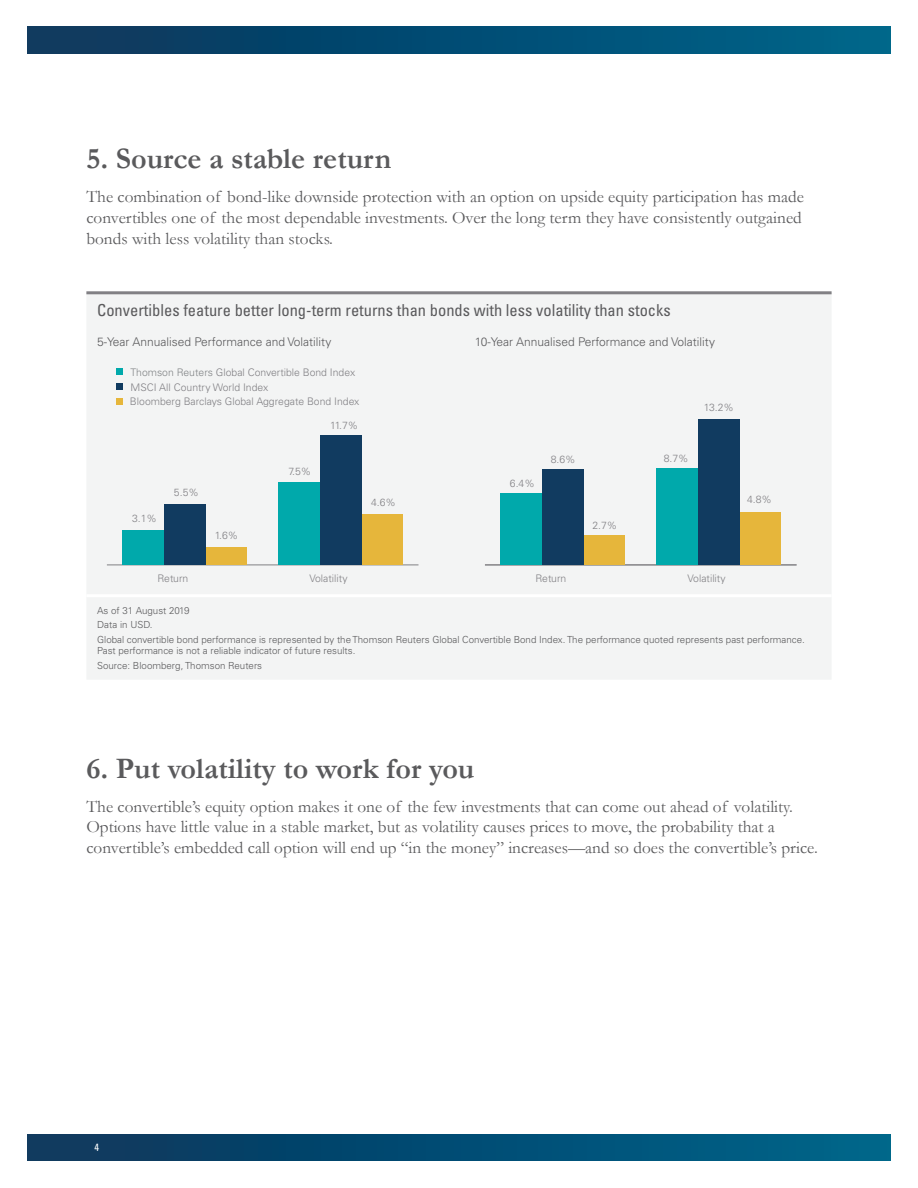
<style>
.page{position:relative;width:918px;height:1188px;background:#fff}
.page>*{position:absolute;margin:0;border:0;box-sizing:border-box;transform-origin:0 0}
.t1{font:700 30px "Garamond";color:#5a5a5c}
.t2{font:17.25px/20.7px "Garamond";color:#5a5a5c}
.t3{font:condensed 16.5px "Univers LT Std";color:#5a5a5c}
.t4{font:300 12px "Univers LT Std";color:#5a5a5c}
.t5{font:condensed 10.5px "Univers LT Std";color:#fff}
.t6{font:300 10.35px/14.9px "Univers LT Std";color:#818084}
.t7{font:300 9.75px/14.7px "Univers LT Std";color:#5a5a5c}
.s1{color:#818486}
</style>
<div class="page">
<div style="left:27px;top:1134px;width:891px;height:27px;background:linear-gradient(to right,#0b365c,#00668c)"></div>
<div style="left:27px;top:27px;width:891px;height:27px;background:linear-gradient(to right,#0b365c,#00668c)"></div>
<div style="left:891px;top:0;width:27px;height:1188px;background:#fff"></div>
<div style="left:86px;top:294px;width:746px;height:385px;background:#f3f4f4"></div>
<hr style="left:86px;top:291px;width:373px;height:3px;background:#818084">
<hr style="left:459px;top:291px;width:373px;height:3px;background:#818084">
<hr style="left:86px;top:594px;width:373px;height:3px;background:#fff">
<hr style="left:459px;top:594px;width:373px;height:3px;background:#fff">
<hr style="left:107px;top:565px;width:312px;height:1px;background:#818084">
<div style="left:206px;top:547px;width:41px;height:18px;background:#e6b63b"></div>
<div style="left:362px;top:514px;width:41px;height:51px;background:#e6b63b"></div>
<div style="left:164px;top:504px;width:41px;height:61px;background:#113b60"></div>
<div style="left:320px;top:436px;width:41px;height:129px;background:#113b60"></div>
<div style="left:123px;top:530px;width:41px;height:35px;background:#00a9ab"></div>
<div style="left:278px;top:482px;width:42px;height:83px;background:#00a9ab"></div>
<hr style="left:485px;top:565px;width:312px;height:1px;background:#818084">
<div style="left:584px;top:536px;width:41px;height:29px;background:#e6b63b"></div>
<div style="left:740px;top:512px;width:41px;height:53px;background:#e6b63b"></div>
<div style="left:542px;top:470px;width:41px;height:95px;background:#113b60"></div>
<div style="left:698px;top:419px;width:41px;height:146px;background:#113b60"></div>
<div style="left:501px;top:494px;width:41px;height:71px;background:#00a9ab"></div>
<div style="left:657px;top:469px;width:41px;height:96px;background:#00a9ab"></div>
<svg style="left:116px;top:383px;width:6px;height:6px"></svg>
<svg style="left:116px;top:398px;width:6px;height:6px"></svg>
<svg style="left:116px;top:368px;width:6px;height:6px"></svg>
<h1 class="t1" style="left:86px;top:138px;width:307px">5. Source a stable return</h1>
<p class="t2" style="left:86px;top:186px;width:719px">The combination of bond-like downside protection with an option on upside equity participation has made convertibles one of the most dependable investments. Over the long term they have consistently outgained bonds with less volatility than stocks.</p>
<p class="t3" style="left:97px;top:299px;width:575px">Convertibles feature better long-term returns than bonds with less volatility than stocks</p>
<p class="t4" style="left:97px;top:334px;width:236px">5-Year Annualised Performance and Volatility</p>
<p class="t4" style="left:475px;top:334px;width:242px">10-Year Annualised Performance and Volatility</p>
<p class="t6" style="left:131px;top:365px;width:226px"><span class="s1">Thomson Reuters</span> Global Convertible Bond Index</p>
<p class="t6" style="left:130px;top:379px;width:231px">MSCI All Country World Index<br>Bloomberg Barclays Global Aggregate Bond Index</p>
<p class="t6" style="left:330px;top:418px;width:30px">11.7%</p>
<p class="t6" style="left:132px;top:511px;width:26px">3.1%</p>
<p class="t6" style="left:174px;top:485px;width:26px">5.5%</p>
<p class="t6" style="left:215px;top:528px;width:25px">1.6%</p>
<p class="t6" style="left:289px;top:464px;width:24px">7.5%</p>
<p class="t6" style="left:371px;top:495px;width:26px">4.6%</p>
<p class="t6" style="left:510px;top:476px;width:26px">6.4%</p>
<p class="t6" style="left:551px;top:452px;width:26px">8.6%</p>
<p class="t6" style="left:592px;top:518px;width:26px">2.7%</p>
<p class="t6" style="left:664px;top:451px;width:26px">8.7%</p>
<p class="t6" style="left:704px;top:400px;width:32px">13.2%</p>
<p class="t6" style="left:157px;top:571px;width:32px">Return</p>
<p class="t6" style="left:310px;top:571px;width:40px">Volatility</p>
<p class="t6" style="left:536px;top:571px;width:32px">Return</p>
<p class="t6" style="left:688px;top:571px;width:40px">Volatility</p>
<p class="t6" style="left:747px;top:492px;width:26px">4.8%</p>
<p class="t7" style="left:97px;top:603px;width:709px">As of 31 August 2019<br>Data in USD.<br>Global convertible bond performance is represented by the Thomson Reuters Global Convertible Bond Index. The performance quoted represents past performance.</p>
<p class="t7" style="left:97px;top:643px;width:260px">Past performance is not a reliable indicator of future results.<br>Source: Bloomberg, Thomson Reuters</p>
<h1 class="t1" style="left:86px;top:748px;width:390px">6. Put volatility to work for you</h1>
<p class="t2" style="left:86px;top:796px;width:733px">The convertible’s equity option makes it one of the few investments that can come out ahead of volatility.<br>Options have little value in a stable market, but as volatility causes prices to move, the probability that a convertible’s embedded call option will end up “in the money” increases—and so does the convertible’s price.</p>
<p class="t5" style="left:94px;top:1140px;width:6px">4</p>
</div>
